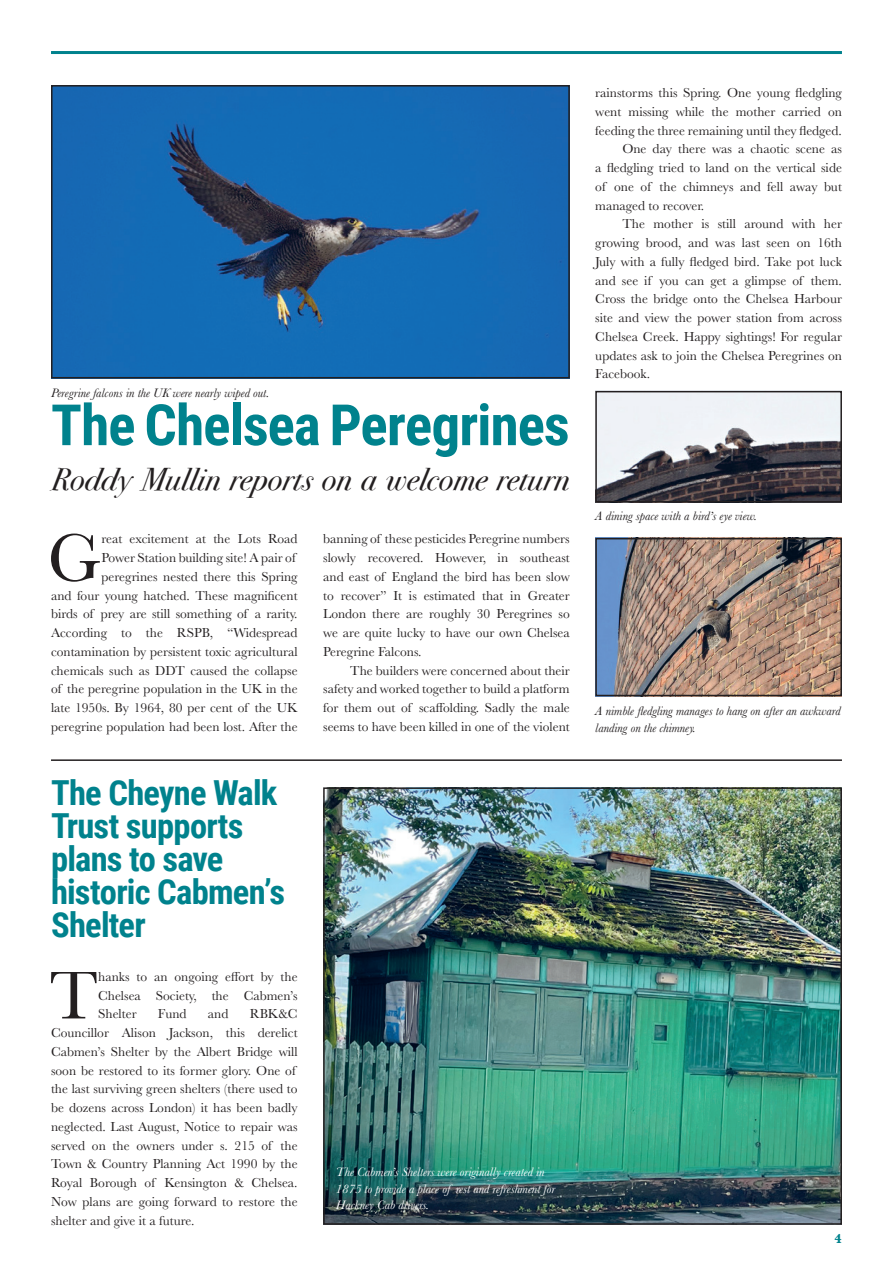
<style>
.page{position:relative;width:893px;height:1263px;background:#fff}
.page>*{position:absolute;margin:0;border:0;box-sizing:border-box;transform-origin:0 0}
.t1{font:70.2px "Baskerville";color:#231f20}
.Article_Header{font:700 57px "Roboto Condensed";letter-spacing:-.02em;color:#00828d}
.t2{font:700 34.5px/33px "Roboto Condensed";letter-spacing:-.025em;color:#00828d}
.Article_Header-2{font:italic 31.5px "Bodoni Svty Two ITCTT";letter-spacing:.01em;color:#231f20}
.t3{font:13.5px/18.8px "Baskerville";color:#231f20;text-align:justify}
.t4{font:700 13.5px "Baskerville";color:#00828d}
.t5{font:italic 12.75px/16.5px "Baskerville";color:#231f20}
.t6{font:italic 12.75px/16.5px "Baskerville";color:#fff}
</style>
<div class="page">
<hr style="left:51px;top:51px;width:791px;height:3px;background:#00828d">
<img style="left:54px;top:88px;width:513px;height:287px">
<div style="left:51px;top:85px;width:519px;height:293px;border:2px solid #231f20"></div>
<img style="left:326px;top:790px;width:513px;height:432px">
<div style="left:323px;top:787px;width:519px;height:438px;border:2px solid #231f20"></div>
<img style="left:598px;top:394px;width:241px;height:105px">
<div style="left:595px;top:391px;width:247px;height:111px;border:2px solid #231f20"></div>
<img style="left:598px;top:541px;width:241px;height:152px">
<div style="left:595px;top:538px;width:247px;height:158px;border:2px solid #231f20"></div>
<hr style="left:51px;top:759px;width:791px;height:2px;background:#231f20">
<p class="t5" style="left:51px;top:385px;width:220px">Peregrine falcons in the UK were nearly wiped out.</p>
<p class="Article_Header" style="left:51px;top:385px;width:520px">The Chelsea Peregrines</p>
<p class="Article_Header-2" style="left:51px;top:451px;width:520px">Roddy Mullin reports on a welcome return</p>
<p class="t1" style="left:47px;top:513px;width:56px">G</p>
<p class="t3" style="left:323px;top:530px;width:248px">banning of these pesticides Peregrine numbers slowly recovered. However, in southeast and east of England the bird has been slow to recover” It is estimated that in Greater London there are roughly 30 Peregrines so we are quite lucky to have our own Chelsea Peregrine Falcons.</p>
<p class="t3" style="left:323px;top:661px;width:248px;text-indent:27px">The builders were concerned about their safety and worked together to build a platform for them out of scaffolding. Sadly the male seems to have been killed in one of the violent</p>
<p class="t3" style="left:51px;top:530px;width:248px;text-align:right">reat excitement at the Lots Road<br>Power Station building site! A pair of peregrines nested there this Spring<br>and four young hatched. These magnificent birds of prey are still something of a rarity.<br>According to the RSPB, “Widespread contamination by persistent toxic agricultural chemicals such as DDT caused the collapse of the peregrine population in the UK in the late 1950s. By 1964, 80 per cent of the UK peregrine population had been lost. After the</p>
<p class="t2" style="left:51px;top:775px;width:236px">The Cheyne Walk<br>Trust supports plans to save historic Cabmen’s<br>Shelter</p>
<p class="t1" style="left:49px;top:951px;width:50px">T</p>
<p class="t3" style="left:98px;top:967px;width:201px">hanks to an ongoing effort by the Chelsea Society, the Cabmen’s Shelter</p>
<p class="t3" style="left:51px;top:1005px;width:248px;text-align:left;text-indent:199px">RBK&amp;C Councillor Alison Jackson, this derelict Cabmen’s Shelter by the Albert Bridge will soon be restored to its former glory. One of the last surviving green shelters (there used to be dozens across London) it has been badly neglected. Last August, Notice to repair was served on the owners under s. 215 of the Town &amp; Country Planning Act 1990 by the Royal Borough of Kensington &amp; Chelsea.<br>Now plans are going forward to restore the shelter and give it a future.</p>
<p class="t3" style="left:158px;top:1005px;width:30px">Fund</p>
<p class="t3" style="left:208px;top:1005px;width:22px">and</p>
<p class="t6" style="left:336px;top:1164px;width:221px">The Cabmen’s Shelters were originally created in<br>1875 to provide a place of rest and refreshment for<br>Hackney Cab drivers.</p>
<p class="t3" style="left:595px;top:84px;width:248px">rainstorms this Spring. One young fledgling went missing while the mother carried on feeding the three remaining until they fledged.</p>
<p class="t3" style="left:595px;top:140px;width:248px;text-indent:27px">One day there was a chaotic scene as a fledgling tried to land on the vertical side of one of the chimneys and fell away but managed to recover.</p>
<p class="t3" style="left:595px;top:215px;width:248px;text-indent:27px">The mother is still around with her growing brood, and was last seen on 16th July with a fully fledged bird. Take pot luck and see if you can get a glimpse of them.<br>Cross the bridge onto the Chelsea Harbour site and view the power station from across Chelsea Creek. Happy sightings! For regular updates ask to join the Chelsea Peregrines on Facebook.</p>
<p class="t5" style="left:595px;top:508px;width:163px">A dining space with a bird’s eye view.</p>
<p class="t5" style="left:595px;top:703px;width:247px">A nimble fledgling manages to hang on after an awkward landing on the chimney.</p>
<p class="t4" style="left:835px;top:1229px;width:9px">4</p>
</div>
